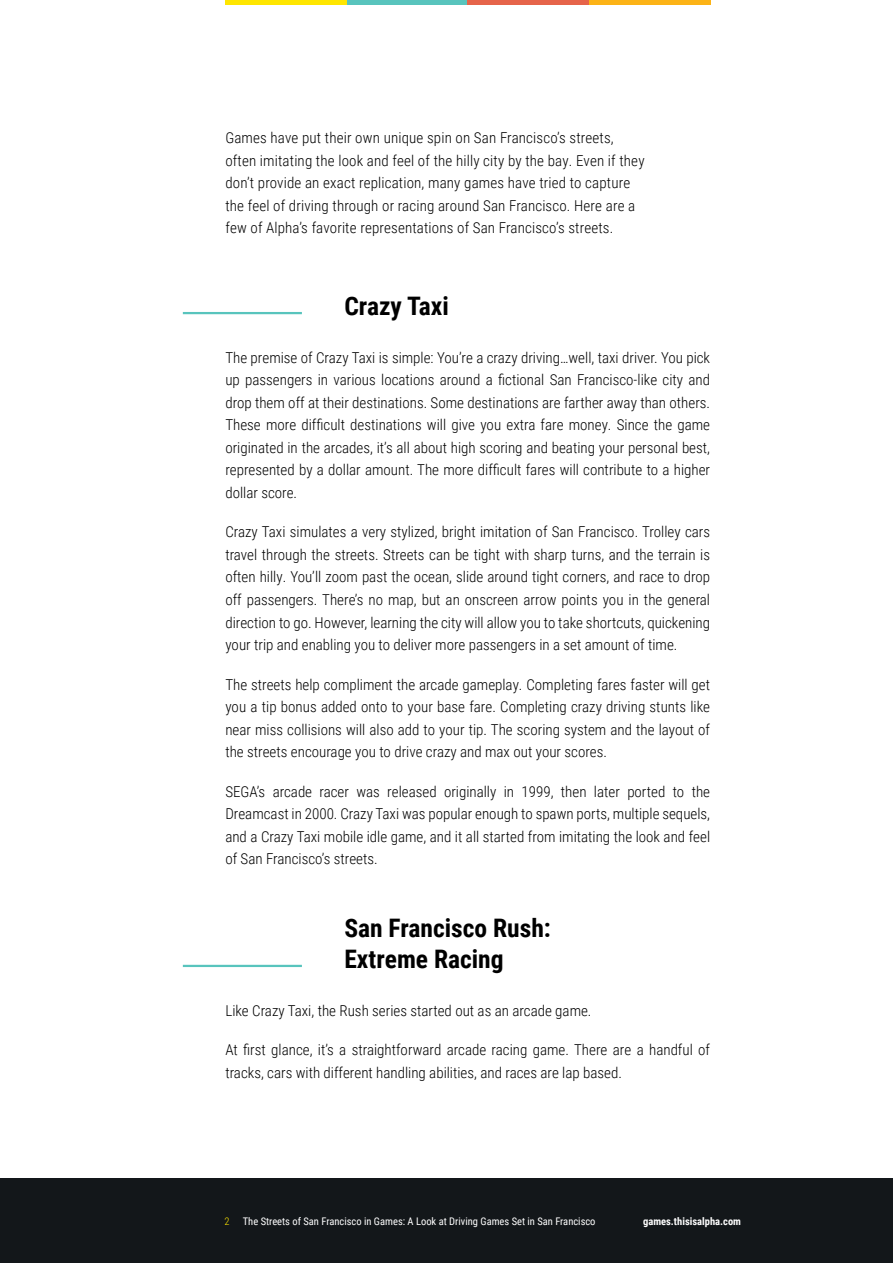
<style>
.page{position:relative;width:893px;height:1263px;background:#fff}
.page>*{position:absolute;margin:0;border:0;box-sizing:border-box;transform-origin:0 0}
.t1{font:700 25.5px/30.6px "Roboto Condensed";color:#000}
.t2{font:300 15px/22.5px "Roboto Condensed";color:#000;text-align:justify}
.t3{font:10.5px "Roboto Condensed";color:#fff}
.t4{font:700 10.5px "Roboto Condensed";color:#fff}
.t5{font:300 10.5px "Roboto Condensed";color:#ffe600}
</style>
<div class="page">
<hr style="left:183px;top:312px;width:119px;height:2px;background:#58c4bd">
<hr style="left:183px;top:965px;width:119px;height:2px;background:#58c4bd">
<div style="left:0;top:1178px;width:893px;height:85px;background:#13171a"></div>
<hr style="left:346px;top:0;width:122px;height:4px;background:#58c4bd">
<hr style="left:468px;top:0;width:121px;height:4px;background:#e6644a">
<hr style="left:225px;top:0;width:122px;height:4px;background:#ffe600">
<hr style="left:589px;top:0;width:121px;height:4px;background:#fcb316">
<p class="t2" style="left:225px;top:126px;width:421px;text-align:left">Games have put their own unique spin on San Francisco’s streets, often imitating the look and feel of the hilly city by the bay. Even if they don’t provide an exact replication, many games have tried to capture the feel of driving through or racing around San Francisco. Here are a few of Alpha’s favorite representations of San Francisco’s streets.</p>
<h1 class="t1" style="left:344px;top:290px;width:106px">Crazy Taxi</h1>
<p class="t2" style="left:225px;top:346px;width:486px">The premise of Crazy Taxi is simple: You’re a crazy driving…well, taxi driver. You pick up passengers in various locations around a fictional San Francisco-like city and drop them off at their destinations. Some destinations are farther away than others.<br>These more difficult destinations will give you extra fare money. Since the game originated in the arcades, it’s all about high scoring and beating your personal best, represented by a dollar amount. The more difficult fares will contribute to a higher dollar score.</p>
<p class="t2" style="left:225px;top:520px;width:486px">Crazy Taxi simulates a very stylized, bright imitation of San Francisco. Trolley cars travel through the streets. Streets can be tight with sharp turns, and the terrain is often hilly. You’ll zoom past the ocean, slide around tight corners, and race to drop off passengers. There’s no map, but an onscreen arrow points you in the general direction to go. However, learning the city will allow you to take shortcuts, quickening your trip and enabling you to deliver more passengers in a set amount of time.</p>
<p class="t2" style="left:225px;top:672px;width:486px">The streets help compliment the arcade gameplay. Completing fares faster will get you a tip bonus added onto to your base fare. Completing crazy driving stunts like near miss collisions will also add to your tip. The scoring system and the layout of the streets encourage you to drive crazy and max out your scores.</p>
<p class="t2" style="left:225px;top:779px;width:486px">SEGA’s arcade racer was released originally in 1999, then later ported to the Dreamcast in 2000. Crazy Taxi was popular enough to spawn ports, multiple sequels, and a Crazy Taxi mobile idle game, and it all started from imitating the look and feel of San Francisco’s streets.</p>
<h1 class="t1" style="left:344px;top:912px;width:208px">San Francisco Rush:<br>Extreme Racing</h1>
<p class="t2" style="left:225px;top:999px;width:368px">Like Crazy Taxi, the Rush series started out as an arcade game.</p>
<p class="t2" style="left:225px;top:1038px;width:486px">At first glance, it’s a straightforward arcade racing game. There are a handful of tracks, cars with different handling abilities, and races are lap based.</p>
<p class="t5" style="left:225px;top:1214px;width:7px">2</p>
<p class="t3" style="left:243px;top:1214px;width:354px">The Streets of San Francisco in Games: A Look at Driving Games Set in San Francisco</p>
<p class="t4" style="left:643px;top:1214px;width:99px">games.thisisalpha.com</p>
</div>
